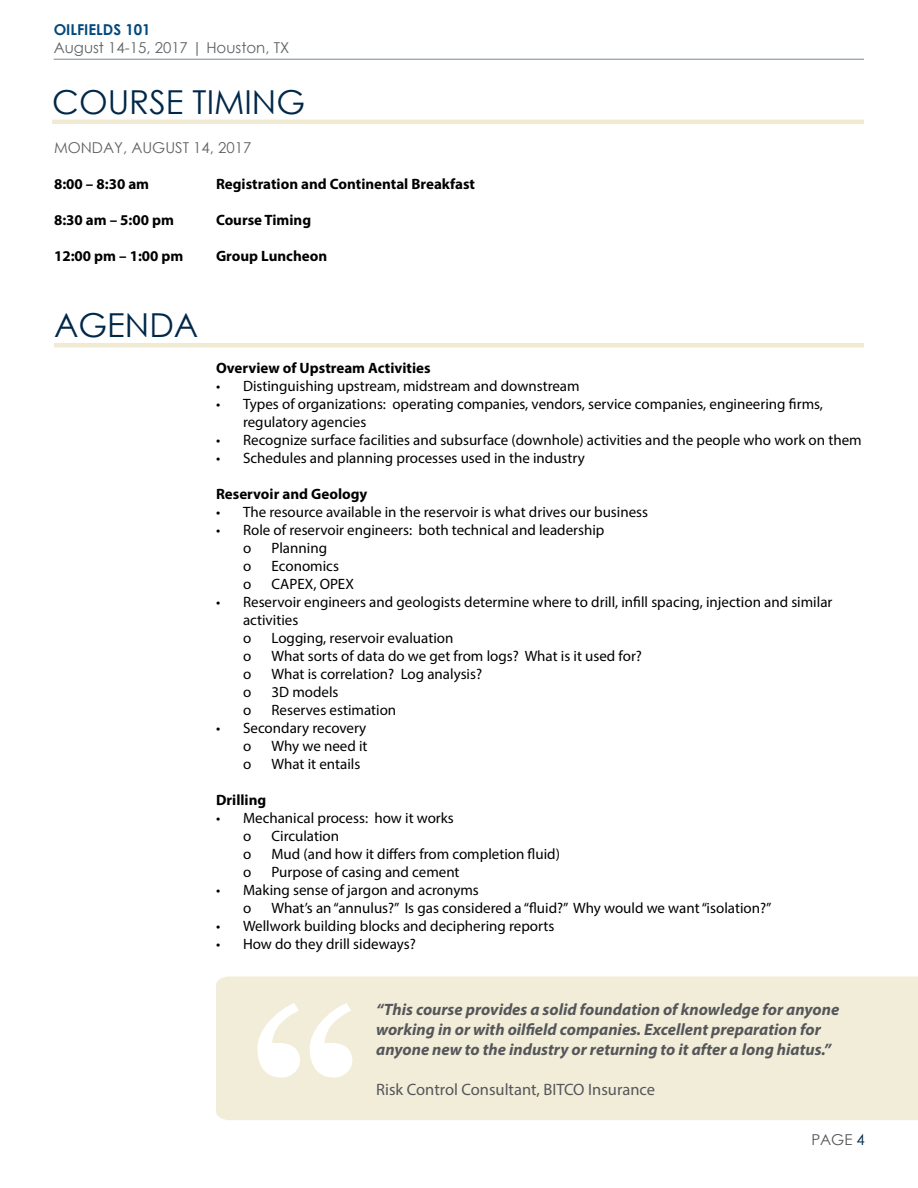
<style>
.page{position:relative;width:918px;height:1188px;background:#fff}
.page>*{position:absolute;margin:0;border:0;box-sizing:border-box;transform-origin:0 0}
.t1{font:33px "Century Gothic";color:#002848}
.t2{font:italic 700 16.5px/19.8px "Myriad Pro";color:#55565a}
.t3{font:16.5px "Myriad Pro";color:#55565a}
.t4{font:15px/18px "Myriad Pro";color:#000}
.t5{font:700 15px "Myriad Pro";color:#000}
.t6{font:15px "Century Gothic";color:#636365}
.t7{font:700 15px "Century Gothic";color:#00497c}
.t8{font:15px "Century Gothic";color:#55565a}
.s1{color:#002848}
</style>
<div class="page">
<hr style="left:54px;top:59px;width:810px;height:1px;background:#002848">
<hr style="left:52px;top:120px;width:812px;height:4px;background:#f0ead2">
<hr style="left:54px;top:343px;width:810px;height:4px;background:#f0ead2">
<div style="left:216px;top:976px;width:702px;height:144px;background:#f2edd8"></div>
<svg style="left:257px;top:1003px;width:95px;height:75px"></svg>
<p class="t7" style="left:54px;top:19px;width:98px">OILFIELDS 101</p>
<p class="t6" style="left:54px;top:37px;width:237px">August 14-15, 2017 | Houston, TX</p>
<h1 class="t1" style="left:52px;top:79px;width:254px">COURSE TIMING</h1>
<p class="t6" style="left:54px;top:137px;width:199px">MONDAY, AUGUST 14, 2017</p>
<p class="t5" style="left:54px;top:175px;width:97px">8:00 – 8:30 am</p>
<p class="t5" style="left:216px;top:175px;width:261px">Registration and Continental Breakfast</p>
<p class="t5" style="left:54px;top:211px;width:122px">8:30 am – 5:00 pm</p>
<p class="t5" style="left:216px;top:211px;width:97px">Course Timing</p>
<p class="t5" style="left:54px;top:247px;width:131px">12:00 pm – 1:00 pm</p>
<p class="t5" style="left:216px;top:247px;width:113px">Group Luncheon</p>
<h1 class="t1" style="left:54px;top:302px;width:146px">AGENDA</h1>
<p class="t5" style="left:216px;top:358px;width:216px">Overview of Upstream Activities</p>
<p class="t4" style="left:216px;top:377px;width:365px">• Distinguishing upstream, midstream and downstream</p>
<p class="t4" style="left:243px;top:395px;width:582px;text-indent:-27px">• Types of organizations: operating companies, vendors, service companies, engineering firms, regulatory agencies</p>
<p class="t4" style="left:216px;top:431px;width:647px">• Recognize surface facilities and subsurface (downhole) activities and the people who work on them</p>
<p class="t4" style="left:216px;top:449px;width:370px">• Schedules and planning processes used in the industry</p>
<p class="t5" style="left:216px;top:484px;width:153px">Reservoir and Geology</p>
<p class="t4" style="left:216px;top:503px;width:434px">• The resource available in the reservoir is what drives our business</p>
<p class="t4" style="left:243px;top:521px;width:363px;text-indent:-27px">• Role of reservoir engineers: both technical and leadership o</p>
<p class="t4" style="left:272px;top:539px;width:57px">Planning</p>
<p class="t4" style="left:243px;top:557px;width:10px">o</p>
<p class="t4" style="left:272px;top:557px;width:69px">Economics</p>
<p class="t4" style="left:243px;top:575px;width:10px">o</p>
<p class="t4" style="left:272px;top:575px;width:84px">CAPEX, OPEX</p>
<p class="t4" style="left:243px;top:593px;width:591px;text-indent:-27px">• Reservoir engineers and geologists determine where to drill, infill spacing, injection and similar activities<br>o</p>
<p class="t4" style="left:272px;top:629px;width:183px">Logging, reservoir evaluation</p>
<p class="t4" style="left:243px;top:647px;width:10px">o</p>
<p class="t4" style="left:272px;top:647px;width:372px">What sorts of data do we get from logs? What is it used for?</p>
<p class="t4" style="left:243px;top:665px;width:10px">o</p>
<p class="t4" style="left:272px;top:665px;width:212px">What is correlation? Log analysis?</p>
<p class="t4" style="left:243px;top:683px;width:10px">o</p>
<p class="t4" style="left:272px;top:683px;width:69px">3D models</p>
<p class="t4" style="left:243px;top:701px;width:10px">o</p>
<p class="t4" style="left:272px;top:701px;width:126px">Reserves estimation</p>
<p class="t4" style="left:243px;top:719px;width:125px;text-indent:-27px">• Secondary recovery o</p>
<p class="t4" style="left:272px;top:737px;width:98px">Why we need it</p>
<p class="t4" style="left:243px;top:755px;width:10px">o</p>
<p class="t4" style="left:272px;top:755px;width:90px">What it entails</p>
<p class="t5" style="left:216px;top:790px;width:52px">Drilling</p>
<p class="t4" style="left:243px;top:809px;width:212px;text-indent:-27px">• Mechanical process: how it works o</p>
<p class="t4" style="left:272px;top:827px;width:69px">Circulation</p>
<p class="t4" style="left:243px;top:845px;width:10px">o</p>
<p class="t4" style="left:272px;top:845px;width:290px">Mud (and how it differs from completion fluid)</p>
<p class="t4" style="left:243px;top:863px;width:10px">o</p>
<p class="t4" style="left:272px;top:863px;width:190px">Purpose of casing and cement</p>
<p class="t4" style="left:243px;top:881px;width:237px;text-indent:-27px">• Making sense of jargon and acronyms o</p>
<p class="t4" style="left:272px;top:899px;width:501px">What’s an “annulus?” Is gas considered a “fluid?” Why would we want “isolation?”</p>
<p class="t4" style="left:216px;top:917px;width:340px">• Wellwork building blocks and deciphering reports</p>
<p class="t4" style="left:216px;top:935px;width:201px">• How do they drill sideways?</p>
<p class="t2" style="left:376px;top:999px;width:465px">“This course provides a solid foundation of knowledge for anyone working in or with oilfield companies. Excellent preparation for anyone new to the industry or returning to it after a long hiatus.”</p>
<p class="t3" style="left:376px;top:1079px;width:280px">Risk Control Consultant, BITCO Insurance</p>
<p class="t8" style="left:811px;top:1129px;width:55px">PAGE <span class="s1">4</span></p>
</div>
